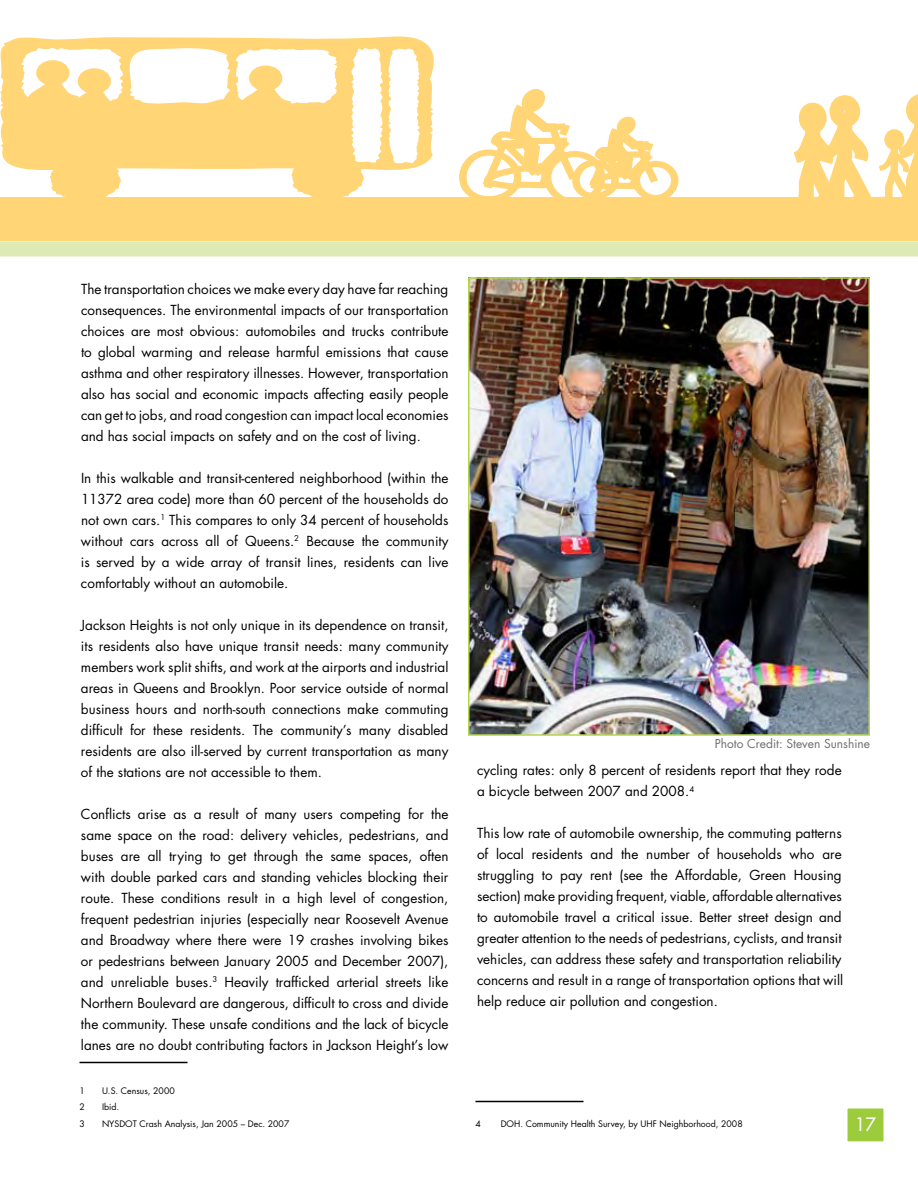
<style>
.page{position:relative;width:918px;height:1188px;background:#fff}
.page>*{position:absolute;margin:0;border:0;box-sizing:border-box;transform-origin:0 0}
.t1{font:18px "Futura LT";color:#fffbfc}
.t2{font:13.5px/21px "Futura LT";color:#000;text-align:justify}
.t3{font:12px "Futura LT";color:#6e6e6e}
.t4{font:8.7px/16.5px "Futura LT";color:#000}
</style>
<div class="page">
<div style="left:838px;top:1100px;width:54px;height:50px;background:#9ccb3b"></div>
<div style="left:830px;top:1090px;width:72px;height:69px;border:18px solid #fff"></div>
<div style="left:0;top:206px;width:918px;height:36px;background:#ffd575"></div>
<div style="left:0;top:242px;width:918px;height:14px;background:#ddeab5"></div>
<hr style="left:80px;top:1062px;width:108px;height:1px;background:#000">
<hr style="left:476px;top:1101px;width:108px;height:1px;background:#000">
<img style="left:471px;top:280px;width:396px;height:453px">
<div style="left:468px;top:277px;width:402px;height:459px;border:2px solid #b6d54e"></div>
<div style="left:0;top:197px;width:918px;height:31px;background:#ffd575"></div>
<div style="left:633px;top:161px;width:45px;height:40px;border:7px solid #ffd575;border-radius:50%"></div>
<svg style="left:459px;top:88px;width:205px;height:113px"></svg>
<svg style="left:0;top:36px;width:434px;height:130px;fill:#ffd575"></svg>
<svg style="left:10px;top:46px;width:411px;height:151px"></svg>
<svg style="left:793px;top:94px;width:125px;height:103px"></svg>
<p class="t2" style="left:81px;top:278px;width:369px">The transportation choices we make every day have far reaching consequences. The environmental impacts of our transportation choices are most obvious: automobiles and trucks contribute to global warming and release harmful emissions that cause asthma and other respiratory illnesses. However, transportation also has social and economic impacts affecting easily people can get to jobs, and road congestion can impact local economies and has social impacts on safety and on the cost of living.</p>
<p class="t2" style="left:81px;top:467px;width:369px">In this walkable and transit-centered neighborhood (within the 11372 area code) more than 60 percent of the households do not own cars. This compares to only 34 percent of households without cars across all of Queens. Because the community is served by a wide array of transit lines, residents can live comfortably without an automobile.</p>
<p class="t2" style="left:81px;top:614px;width:369px">Jackson Heights is not only unique in its dependence on transit, its residents also have unique transit needs: many community members work split shifts, and work at the airports and industrial areas in Queens and Brooklyn. Poor service outside of normal business hours and north-south connections make commuting difficult for these residents. The community’s many disabled residents are also ill-served by current transportation as many of the stations are not accessible to them.</p>
<p class="t2" style="left:81px;top:803px;width:369px">Conflicts arise as a result of many users competing for the same space on the road: delivery vehicles, pedestrians, and buses are all trying to get through the same spaces, often with double parked cars and standing vehicles blocking their route. These conditions result in a high level of congestion, frequent pedestrian injuries (especially near Roosevelt Avenue and Broadway where there were 19 crashes involving bikes or pedestrians between January 2005 and December 2007), and unreliable buses. Heavily trafficked arterial streets like Northern Boulevard are dangerous, difficult to cross and divide the community. These unsafe conditions and the lack of bicycle lanes are no doubt contributing factors in Jackson Height’s low</p>
<p class="t4" style="left:102px;top:1082px;width:189px">U.S. Census, 2000<br>Ibid.<br>NYSDOT Crash Analysis, Jan 2005 – Dec. 2007</p>
<p class="t3" style="left:715px;top:736px;width:157px">Photo Credit: Steven Sunshine</p>
<p class="t2" style="left:477px;top:760px;width:366px">cycling rates: only 8 percent of residents report that they rode a bicycle between 2007 and 2008.</p>
<p class="t2" style="left:477px;top:823px;width:368px">This low rate of automobile ownership, the commuting patterns of local residents and the number of households who are struggling to pay rent (see the Affordable, Green Housing section) make providing frequent, viable, affordable alternatives to automobile travel a critical issue. Better street design and greater attention to the needs of pedestrians, cyclists, and transit vehicles, can address these safety and transportation reliability concerns and result in a range of transportation options that will help reduce air pollution and congestion.</p>
<p class="t4" style="left:501px;top:1115px;width:244px">DOH. Community Health Survey, by UHF Neighborhood, 2008</p>
<h1 class="t1" style="left:855px;top:1113px;width:22px">17</h1>
</div>
